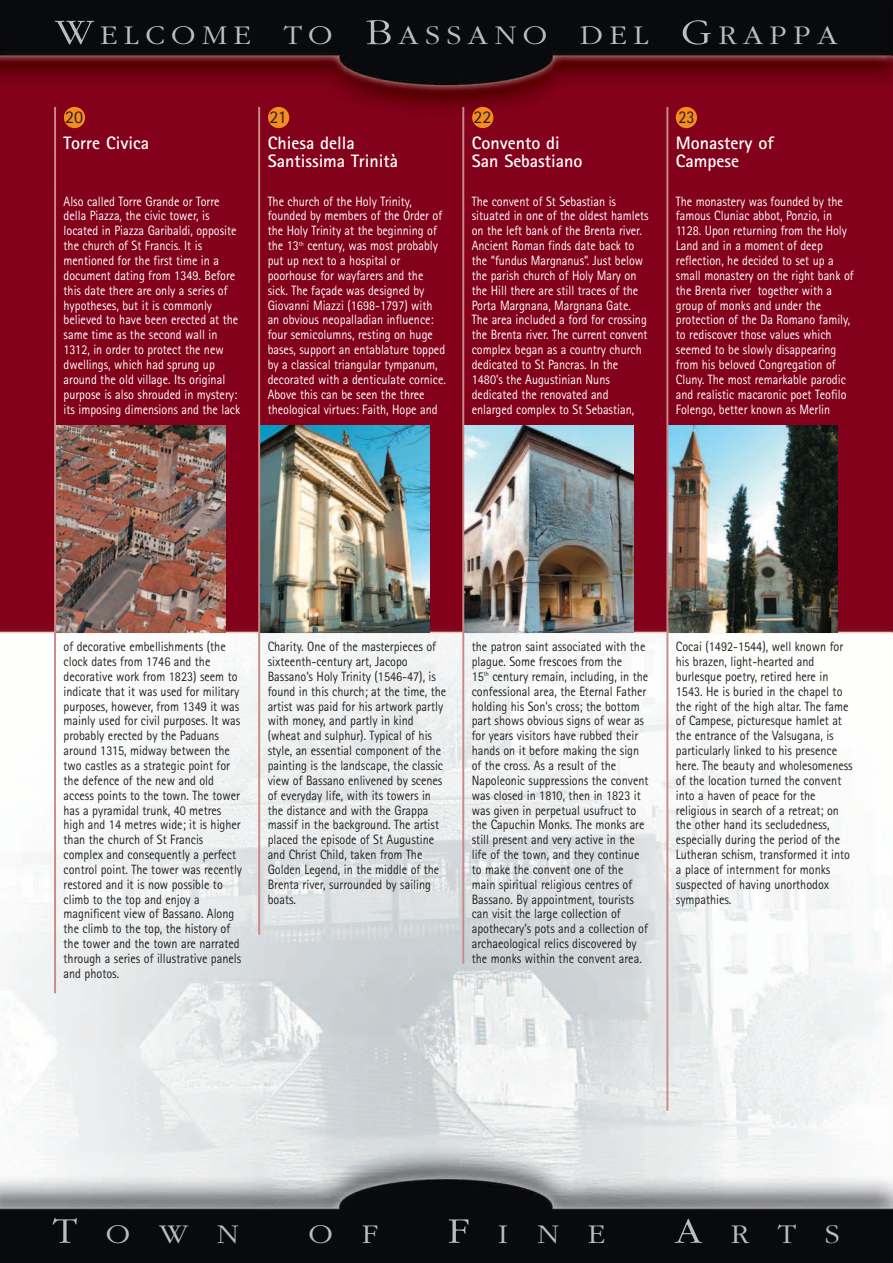
<style>
.page{position:relative;width:893px;height:1263px;background:#fff}
.page>*{position:absolute;margin:0;border:0;box-sizing:border-box;transform-origin:0 0}
.t1{font:300 28.2px "Aplgaram";letter-spacing:.16em;color:#bcbdc0;scale:1.4 1}
.t2{font:700 18px/18px "Rotis Sans Serif";color:#fff}
.t3{font:18px "Rotis Sans Serif";color:#231f20}
.t4{font:18px "Rotis Sans Serif";color:#231f20;scale:.9 1}
.t5{font:13.5px/14.9px "Rotis Sans Serif";color:#231f20;scale:.9 1}
.t6{font:13.5px/14.9px "Rotis Sans Serif";color:#fff;scale:.9 1}
.s1{font-size:37.5px}
</style>
<div class="page">
<img style="left:1px;top:1px;width:891px;height:1262px">
<div style="left:64px;top:107px;width:21px;height:21px;background:#f68b1f;border-radius:50%"></div>
<div style="left:268px;top:107px;width:21px;height:21px;background:#f68b1f;border-radius:50%"></div>
<div style="left:472px;top:107px;width:21px;height:21px;background:#f68b1f;border-radius:50%"></div>
<div style="left:676px;top:107px;width:21px;height:21px;background:#f68b1f;border-radius:50%"></div>
<img style="left:668px;top:426px;width:169px;height:206px">
<img style="left:464px;top:426px;width:169px;height:206px">
<img style="left:260px;top:426px;width:169px;height:206px">
<img style="left:56px;top:426px;width:169px;height:206px">
<hr style="left:54px;top:107px;width:2px;height:886px;background:#c98b85">
<hr style="left:258px;top:107px;width:2px;height:827px;background:#c98b85">
<hr style="left:462px;top:107px;width:2px;height:857px;background:#c98b85">
<hr style="left:666px;top:107px;width:2px;height:1003px;background:#c98b85">
<h1 class="t1" style="left:55px;top:24px;width:560px"><span class="s1">W</span>ELCOME TO <span class="s1">B</span>ASSANO DEL <span class="s1">G</span>RAPPA</h1>
<h2 class="t3" style="left:65px;top:111px;width:20px">20</h2>
<h2 class="t3" style="left:270px;top:111px;width:19px">21</h2>
<h2 class="t3" style="left:473px;top:111px;width:20px">22</h2>
<h2 class="t4" style="left:678px;top:111px;width:19px">23</h2>
<h2 class="t2" style="left:64px;top:136px;width:87px">Torre Civica</h2>
<h2 class="t2" style="left:268px;top:136px;width:132px">Chiesa della<br>Santissima Trinità</h2>
<h2 class="t2" style="left:472px;top:136px;width:112px">Convento di<br>San Sebastiano</h2>
<h2 class="t2" style="left:676px;top:136px;width:99px">Monastery of<br>Campese</h2>
<p class="t6" style="left:64px;top:195px;width:198px">Also called Torre Grande or Torre della Piazza, the civic tower, is located in Piazza Garibaldi, opposite the church of St Francis. It is mentioned for the first time in a document dating from 1349. Before this date there are only a series of hypotheses, but it is commonly believed to have been erected at the same time as the second wall in 1312, in order to protect the new dwellings, which had sprung up around the old village. Its original purpose is also shrouded in mystery: its imposing dimensions and the lack</p>
<p class="t6" style="left:268px;top:195px;width:200px">The church of the Holy Trinity, founded by members of the Order of the Holy Trinity at the beginning of the 13<sup>th</sup> century, was most probably put up next to a hospital or poorhouse for wayfarers and the sick. The façade was designed by Giovanni Miazzi (1698-1797) with an obvious neopalladian influence: four semicolumns, resting on huge bases, support an entablature topped by a classical triangular tympanum, decorated with a denticulate cornice.<br>Above this can be seen the three theological virtues: Faith, Hope and</p>
<p class="t6" style="left:472px;top:195px;width:198px">The convent of St Sebastian is situated in one of the oldest hamlets on the left bank of the Brenta river.<br>Ancient Roman finds date back to the “fundus Margnanus”. Just below the parish church of Holy Mary on the Hill there are still traces of the Porta Margnana, Margnana Gate.<br>The area included a ford for crossing the Brenta river. The current convent complex began as a country church dedicated to St Pancras. In the 1480’s the Augustinian Nuns dedicated the renovated and enlarged complex to St Sebastian,</p>
<p class="t6" style="left:676px;top:195px;width:199px">The monastery was founded by the famous Cluniac abbot, Ponzio, in<br>1128. Upon returning from the Holy<br>Land and in a moment of deep reflection, he decided to set up a small monastery on the right bank of the Brenta river together with a group of monks and under the protection of the Da Romano family, to rediscover those values which seemed to be slowly disappearing from his beloved Congregation of<br>Cluny. The most remarkable parodic and realistic macaronic poet Teofilo<br>Folengo, better known as Merlin</p>
<p class="t5" style="left:64px;top:640px;width:200px">of decorative embellishments (the clock dates from 1746 and the decorative work from 1823) seem to indicate that it was used for military purposes, however, from 1349 it was mainly used for civil purposes. It was probably erected by the Paduans around 1315, midway between the two castles as a strategic point for the defence of the new and old access points to the town. The tower has a pyramidal trunk, 40 metres high and 14 metres wide; it is higher than the church of St Francis complex and consequently a perfect control point. The tower was recently restored and it is now possible to climb to the top and enjoy a magnificent view of Bassano. Along the climb to the top, the history of the tower and the town are narrated through a series of illustrative panels and photos.</p>
<p class="t5" style="left:268px;top:640px;width:200px">Charity. One of the masterpieces of sixteenth-century art, Jacopo Bassano’s Holy Trinity (1546-47), is found in this church; at the time, the artist was paid for his artwork partly with money, and partly in kind (wheat and sulphur). Typical of his style, an essential component of the painting is the landscape, the classic view of Bassano enlivened by scenes of everyday life, with its towers in the distance and with the Grappa massif in the background. The artist placed the episode of St Augustine and Christ Child, taken from The Golden Legend, in the middle of the Brenta river, surrounded by sailing boats.</p>
<p class="t5" style="left:472px;top:640px;width:198px">the patron saint associated with the plague. Some frescoes from the<br>15<sup>th</sup> century remain, including, in the confessional area, the Eternal Father holding his Son’s cross; the bottom part shows obvious signs of wear as for years visitors have rubbed their hands on it before making the sign of the cross. As a result of the Napoleonic suppressions the convent was closed in 1810, then in 1823 it was given in perpetual usufruct to the Capuchin Monks. The monks are still present and very active in the life of the town, and they continue to make the convent one of the main spiritual religious centres of Bassano. By appointment, tourists can visit the large collection of apothecary’s pots and a collection of archaeological relics discovered by the monks within the convent area.</p>
<p class="t5" style="left:676px;top:640px;width:198px">Cocai (1492-1544), well known for his brazen, light-hearted and burlesque poetry, retired here in<br>1543. He is buried in the chapel to the right of the high altar. The fame of Campese, picturesque hamlet at the entrance of the Valsugana, is particularly linked to his presence here. The beauty and wholesomeness of the location turned the convent into a haven of peace for the religious in search of a retreat; on the other hand its secludedness, especially during the period of the<br>Lutheran schism, transformed it into a place of internment for monks suspected of having unorthodox sympathies.</p>
<h1 class="t1" style="left:53px;top:1223px;width:135px"><span class="s1">T</span>OWN</h1>
<h1 class="t1" style="left:308px;top:1223px;width:51px">O F</h1>
<h1 class="t1" style="left:448px;top:1223px;width:114px"><span class="s1">F</span>INE</h1>
<h1 class="t1" style="left:675px;top:1223px;width:119px"><span class="s1">A</span>RTS</h1>
</div>
